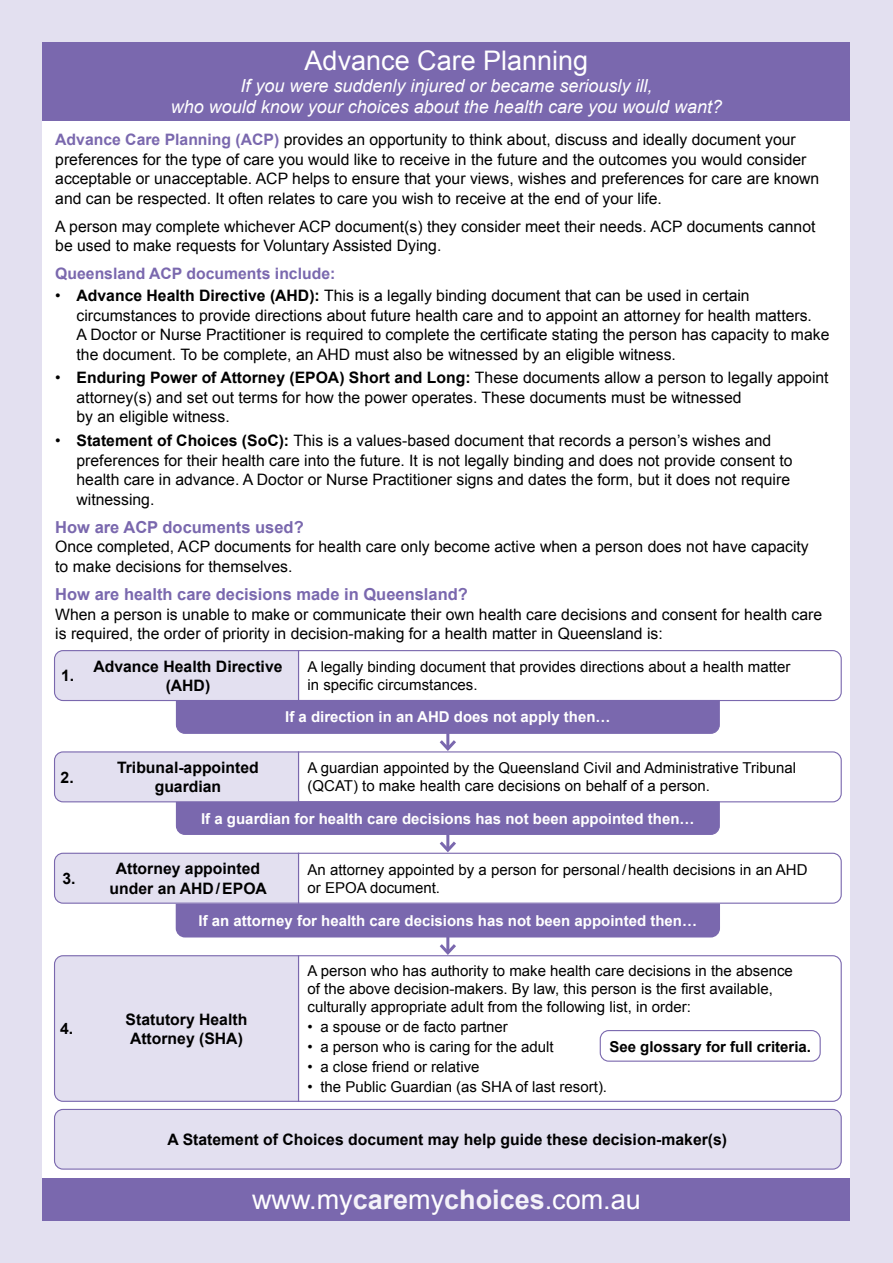
<style>
.page{position:relative;width:893px;height:1263px;background:#e3e0f0}
.page>*{position:absolute;margin:0;border:0;box-sizing:border-box;transform-origin:0 0}
.t1{font:27px "Arial";color:#fff}
.t2{font:italic 18px/21.6px "Arial";color:#fff;text-align:center}
.t3{font:700 16.5px "Arial";color:#7a68ae}
.t4{font:15.75px/19.5px "Arial";color:#000}
.t5{font:700 15.75px/19.5px "Arial";color:#000;text-align:center}
.t6{font:700 15.75px "Arial";color:#7a68ae}
.t7{font:15px/18px "Arial";color:#000}
.t8{font:700 15px "Arial";color:#fff}
.t9{font:700 15px "Arial";color:#000}
.s1{font-weight:700;color:#7a68ae}
.s2{font-weight:700}
.s3{font-weight:700;color:#f4f2f9}
</style>
<div class="page">
<div style="left:43px;top:121px;width:807px;height:1099px;background:#fff"></div>
<div style="left:43px;top:43px;width:807px;height:78px;background:#7a68ae"></div>
<div style="left:43px;top:1178px;width:807px;height:42px;background:#7a68ae"></div>
<div style="left:55px;top:1109px;width:786px;height:60px;background:#e3e0f0;border-radius:9px"></div>
<div style="left:54px;top:1109px;width:788px;height:61px;border:1px solid #7a68ae;border-radius:9px"></div>
<svg style="left:54px;top:650px;width:788px;height:452px"></svg>
<div style="left:600px;top:1030px;width:221px;height:32px;border:1px solid #7a68ae;border-radius:9px"></div>
<h1 class="t1" style="left:305px;top:43px;width:285px">Advance Care Planning</h1>
<p class="t2" style="left:171px;top:75px;width:553px">If you were suddenly injured or became seriously ill,<br>who would know your choices about the health care you would want?</p>
<p class="t4" style="left:55px;top:130px;width:765px"><span class="s1">Advance Care Planning (ACP)</span> provides an opportunity to think about, discuss and ideally document your preferences for the type of care you would like to receive in the future and the outcomes you would consider acceptable or unacceptable. ACP helps to ensure that your views, wishes and preferences for care are known and can be respected. It often relates to care you wish to receive at the end of your life.</p>
<p class="t4" style="left:55px;top:217px;width:762px">A person may complete whichever ACP document(s) they consider meet their needs. ACP documents cannot be used to make requests for Voluntary Assisted Dying.</p>
<p class="t6" style="left:55px;top:263px;width:282px">Queensland ACP documents include:</p>
<p class="t4" style="left:77px;top:286px;width:754px;text-indent:-21px">• <span class="s2">Advance Health Directive (AHD):</span> This is a legally binding document that can be used in certain circumstances to provide directions about future health care and to appoint an attorney for health matters.<br>A Doctor or Nurse Practitioner is required to complete the certificate stating the person has capacity to make the document. To be complete, an AHD must also be witnessed by an eligible witness.</p>
<p class="t4" style="left:77px;top:368px;width:754px;text-indent:-21px">• <span class="s2">Enduring Power of Attorney (EPOA) Short and Long:</span> These documents allow a person to legally appoint attorney(s) and set out terms for how the power operates. These documents must be witnessed<br>by an eligible witness.</p>
<p class="t4" style="left:77px;top:431px;width:718px;text-indent:-21px">• <span class="s2">Statement of Choices (SoC):</span> This is a values-based document that records a person’s wishes and preferences for their health care into the future. It is not legally binding and does not provide consent to health care in advance. A Doctor or Nurse Practitioner signs and dates the form, but it does not require witnessing.</p>
<p class="t3" style="left:55px;top:516px;width:250px">How are ACP documents used?</p>
<p class="t4" style="left:55px;top:537px;width:755px">Once completed, ACP documents for health care only become active when a person does not have capacity to make decisions for themselves.</p>
<p class="t3" style="left:55px;top:583px;width:414px">How are health care decisions made in Queensland?</p>
<p class="t4" style="left:55px;top:605px;width:768px">When a person is unable to make or communicate their own health care decisions and consent for health care is required, the order of priority in decision-making for a health matter in Queensland is:</p>
<p class="t5" style="left:61px;top:666px;width:15px">1.</p>
<p class="t5" style="left:93px;top:657px;width:191px">Advance Health Directive (AHD)</p>
<p class="t7" style="left:308px;top:658px;width:484px">A legally binding document that provides directions about a health matter in specific circumstances.</p>
<p class="t5" style="left:61px;top:768px;width:15px">2.</p>
<p class="t5" style="left:117px;top:758px;width:143px">Tribunal-appointed guardian</p>
<p class="t8" style="left:285px;top:707px;width:327px">If a direction in an AHD does not apply then…</p>
<p class="t7" style="left:308px;top:759px;width:490px">A guardian appointed by the Queensland Civil and Administrative Tribunal (QCAT) to make health care decisions on behalf of a person.</p>
<p class="t8" style="left:201px;top:808px;width:495px">If a guardian for health care decisions has not been appointed then…</p>
<p class="t5" style="left:62px;top:869px;width:15px">3.</p>
<p class="t5" style="left:110px;top:859px;width:159px">Attorney appointed under an AHD/EPOA</p>
<p class="t7" style="left:308px;top:860px;width:501px">An attorney appointed by a person for personal/health decisions in an AHD or EPOA document.</p>
<p class="t8" style="left:199px;top:911px;width:500px">If an attorney for health care decisions has not been appointed then…</p>
<p class="t5" style="left:60px;top:1019px;width:15px">4.</p>
<p class="t5" style="left:126px;top:1010px;width:123px;text-align:left">Statutory Health<br>Attorney (SHA)</p>
<p class="t7" style="left:308px;top:961px;width:487px">A person who has authority to make health care decisions in the absence of the above decision-makers. By law, this person is the first available, culturally appropriate adult from the following list, in order:</p>
<p class="t7" style="left:308px;top:1018px;width:202px">• a spouse or de facto partner</p>
<p class="t7" style="left:308px;top:1038px;width:248px">• a person who is caring for the adult</p>
<p class="t7" style="left:308px;top:1058px;width:173px">• a close friend or relative</p>
<p class="t7" style="left:308px;top:1078px;width:301px">• the Public Guardian (as SHA of last resort).</p>
<p class="t9" style="left:609px;top:1037px;width:203px">See glossary for full criteria.</p>
<p class="t5" style="left:168px;top:1130px;width:561px">A Statement of Choices document may help guide these decision-maker(s)</p>
<h1 class="t1" style="left:252px;top:1182px;width:390px">www.my<span class="s3">care</span>my<span class="s3">choices</span>.com.au</h1>
</div>
